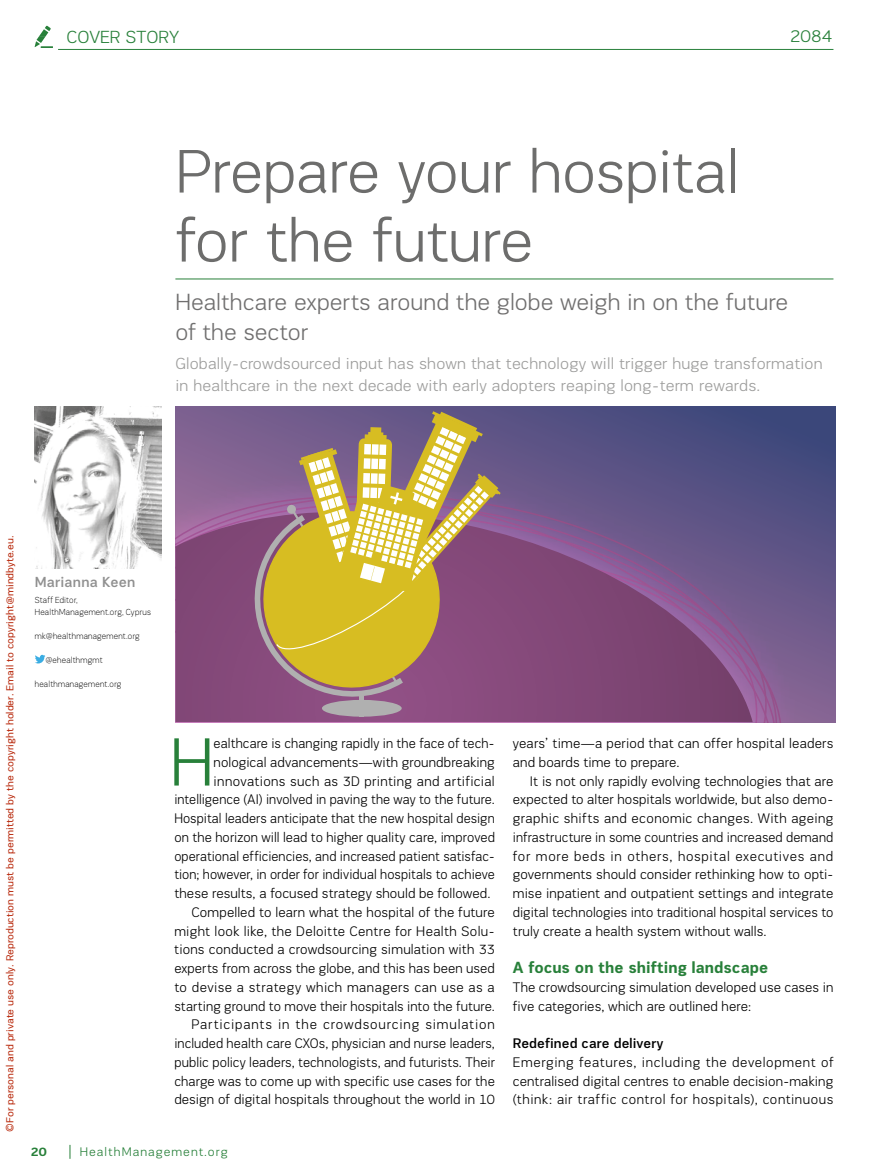
<style>
.page{position:relative;width:893px;height:1174px;background:#fff}
.page>*{position:absolute;margin:0;border:0;box-sizing:border-box;transform-origin:0 0}
.t1{font:300 69.75px "PRC Fidelity";color:#28803a}
.t2{font:300 63px/69px "PRC Fidelity";color:#6d6d6c}
.t3{font:300 24px/30px "PRC Fidelity";color:#706f6f}
.t4{font:300 18px "PRC Fidelity";color:#28803a}
.t5{font:300 16.5px/22.5px "PRC Fidelity";letter-spacing:.01em;color:#9d9d9c}
.t6{font:700 16.5px "PRC Fidelity";letter-spacing:.005em;color:#28803a}
.t7{font:500 15px "PRC Fidelity";letter-spacing:.01em;color:#909090}
.t8{font:300 14.25px/18.8px "PRC Fidelity";letter-spacing:.01em;color:#000}
.t9{font:300 14.25px "PRC Fidelity";letter-spacing:.01em;color:#000;scale:.93 1}
.t10{font:300 14.25px "PRC Fidelity";letter-spacing:.01em;color:#000;scale:.95 1}
.t11{font:300 14.25px "PRC Fidelity";letter-spacing:.01em;color:#000;scale:.96 1}
.t12{font:300 14.25px "PRC Fidelity";letter-spacing:.01em;color:#000;scale:.94 1}
.t13{font:300 14.25px "PRC Fidelity";letter-spacing:.055em;color:#000}
.t14{font:300 14.25px "PRC Fidelity";letter-spacing:.035em;color:#000}
.t15{font:500 14.25px "PRC Fidelity";letter-spacing:.01em;color:#000}
.t16{font:300 12.75px "PRC Fidelity";letter-spacing:.08em;color:#28803a}
.t17{font:700 12.75px "PRC Fidelity";color:#28803a}
.t18{font:10.5px "PRC Fidelity";color:#b8290c}
.t19{font:100 9px/12px "PRC Fidelity";letter-spacing:.03em;color:#000;scale:.95 1}
</style>
<div class="page">
<svg style="left:35px;top:26px;width:18px;height:22px"></svg>
<hr style="left:58px;top:49px;width:775px;height:1px;background:#28803a">
<svg style="left:70px;top:1144px;width:1px;height:14px"></svg>
<hr style="left:175px;top:278px;width:658px;height:1px;background:#28803a">
<svg style="left:35px;top:655px;width:10px;height:8px"></svg>
<img style="left:35px;top:406px;width:127px;height:162px">
<svg style="left:175px;top:406px;width:661px;height:316px;background:#555182"></svg>
<img style="left:175px;top:439px;width:648px;height:283px">
<img style="left:175px;top:456px;width:637px;height:266px">
<svg style="left:175px;top:511px;width:578px;height:211px;background:#7f4d7f"></svg>
<div style="left:322px;top:700px;width:80px;height:16px;background:#b0b0b0;border-radius:50%"></div>
<svg style="left:236px;top:411px;width:265px;height:296px;background:#ad8c6b"></svg>
<p class="t4" style="left:67px;top:27px;width:71px">COVER STOR</p>
<p class="t4" style="left:169px;top:27px;width:12px">Y</p>
<p class="t4" style="left:790px;top:26px;width:44px">2084</p>
<h2 class="t2" style="left:175px;top:137px;width:565px">Prepare your hospital for the future</h2>
<h3 class="t3" style="left:175px;top:286px;width:614px">Healthcare experts around the globe weigh in on the future of the sector</h3>
<p class="t5" style="left:175px;top:352px;width:649px">Globally-crowdsourced input has shown that technology will trigger huge transformation in healthcare in the next decade with early adopters reaping long-term rewards.</p>
<p class="t18" style="left:4px;top:1131px;width:597px;rotate:-90deg">©For personal and private use only. Reproduction must be permitted by the copyright holder. Email to copyright@mindbyte.eu.</p>
<p class="t7" style="left:35px;top:573px;width:102px">Marianna Keen</p>
<p class="t19" style="left:35px;top:594px;width:124px">Staff Editor,<br>HealthManagement.org, Cyprus</p>
<p class="t19" style="left:35px;top:630px;width:112px">mk@healthmanagement.org</p>
<p class="t19" style="left:45px;top:654px;width:62px">@ehealthmgmt</p>
<p class="t19" style="left:35px;top:678px;width:93px">healthmanagement.org</p>
<h1 class="t1" style="left:170px;top:724px;width:46px">H</h1>
<p class="t12" style="left:214px;top:735px;width:301px">ealthcare is changing rapidly in the face of tech-</p>
<p class="t11" style="left:214px;top:754px;width:294px">nological advancements—with groundbreaking</p>
<p class="t8" style="left:214px;top:771px;width:283px">innovations such as 3D printing and artificial</p>
<p class="t9" style="left:174px;top:792px;width:346px">intelligence (AI) involved in paving the way to the future.</p>
<p class="t9" style="left:174px;top:810px;width:346px">Hospital leaders anticipate that the new hospital design</p>
<p class="t10" style="left:174px;top:829px;width:339px">on the horizon will lead to higher quality care, improved</p>
<p class="t9" style="left:174px;top:848px;width:346px">operational efficiencies, and increased patient satisfac-</p>
<p class="t9" style="left:174px;top:867px;width:346px">tion; however, in order for individual hospitals to achieve</p>
<p class="t8" style="left:174px;top:884px;width:318px">these results, a focused strategy should be followed.</p>
<p class="t8" style="left:191px;top:902px;width:305px">Compelled to learn what the hospital of the future</p>
<p class="t8" style="left:174px;top:921px;width:322px">might look like, the Deloitte Centre for Health Solu-</p>
<p class="t8" style="left:174px;top:940px;width:322px">tions conducted a crowdsourcing simulation with 33</p>
<p class="t11" style="left:174px;top:960px;width:335px">experts from across the globe, and this has been used</p>
<p class="t14" style="left:174px;top:979px;width:322px">to devise a strategy which managers can use as a</p>
<p class="t10" style="left:174px;top:998px;width:339px">starting ground to move their hospitals into the future.</p>
<p class="t13" style="left:191px;top:1017px;width:305px">Participants in the crowdsourcing simulation</p>
<p class="t12" style="left:174px;top:1035px;width:342px">included health care CXOs, physician and nurse leaders,</p>
<p class="t10" style="left:174px;top:1054px;width:339px">public policy leaders, technologists, and futurists. Their</p>
<p class="t11" style="left:174px;top:1073px;width:335px">charge was to come up with specific use cases for the</p>
<p class="t8" style="left:174px;top:1090px;width:322px">design of digital hospitals throughout the world in 10</p>
<p class="t17" style="left:31px;top:1144px;width:17px">20</p>
<p class="t16" style="left:80px;top:1144px;width:149px">HealthManagement.org</p>
<p class="t8" style="left:513px;top:734px;width:322px">years’ time—a period that can offer hospital leaders and boards time to prepare.</p>
<p class="t8" style="left:513px;top:771px;width:322px;text-align:justify;text-indent:17px">It is not only rapidly evolving technologies that are expected to alter hospitals worldwide, but also demo&shy;graphic shifts and economic changes. With ageing infrastructure in some countries and increased demand for more beds in others, hospital executives and governments should consider rethinking how to opti&shy;mise inpatient and outpatient settings and integrate digital technologies into traditional hospital services to truly create a health system without walls.</p>
<p class="t6" style="left:513px;top:958px;width:257px">A focus on the shifting landscape</p>
<p class="t8" style="left:513px;top:977px;width:322px">The crowdsourcing simulation developed use cases in five categories, which are outlined here:</p>
<p class="t15" style="left:513px;top:1035px;width:152px">Redefined care delivery</p>
<p class="t8" style="left:513px;top:1052px;width:322px;text-align:justify">Emerging features, including the development of centralised digital centres to enable decision-making (think: air traffic control for hospitals), continuous</p>
</div>
